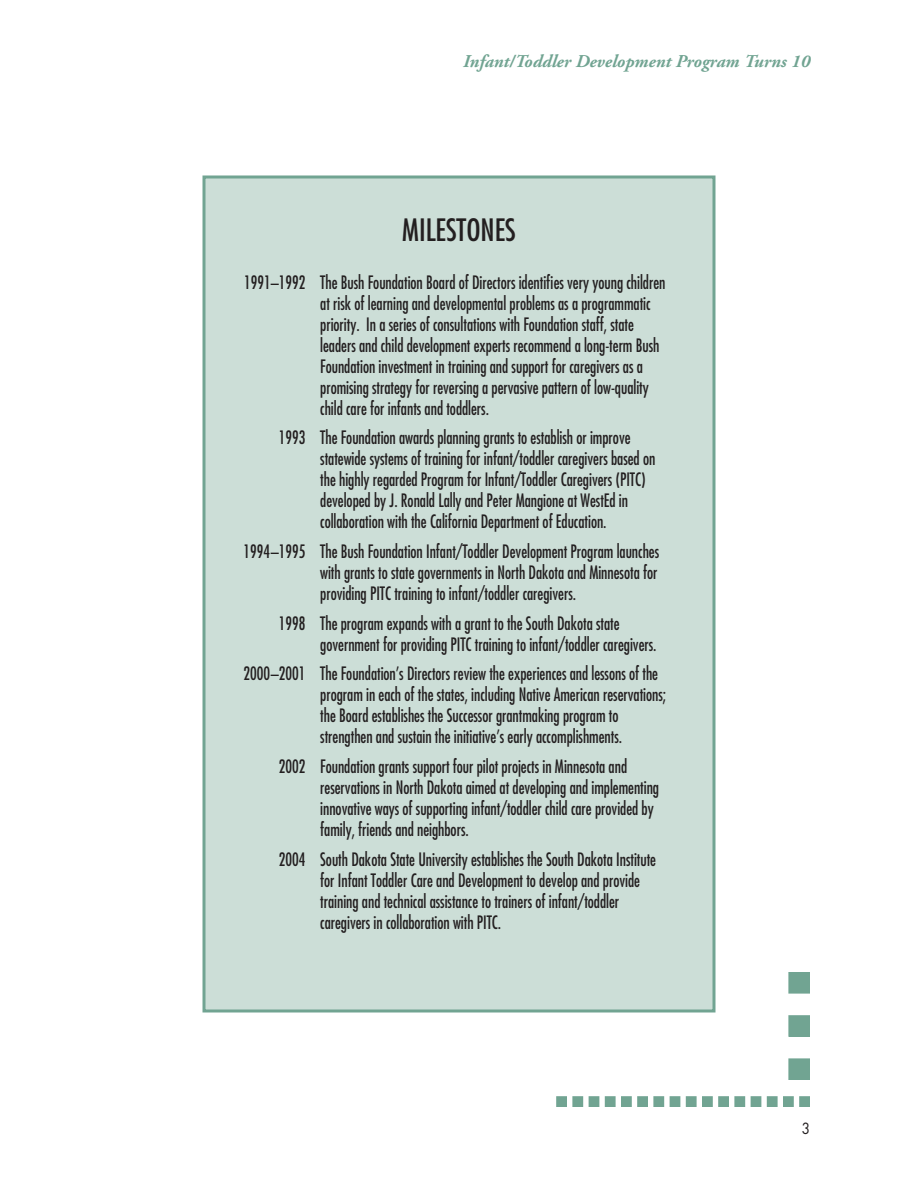
<style>
.page{position:relative;width:918px;height:1188px;background:#fff}
.page>*{position:absolute;margin:0;border:0;box-sizing:border-box;transform-origin:0 0}
.t1{font:condensed 30px "Futura LT";color:#231f20}
.t2{font:condensed 18px/21px "Futura LT";color:#231f20;scale:.9 1}
.t3{font:italic 700 18px "Adobe Garamond LT";color:#71a492}
.t4{font:15px "Futura LT";color:#231f20;scale:.9 1}
</style>
<div class="page">
<div style="left:789px;top:1059px;width:20px;height:20px;background:#71a492"></div>
<div style="left:788px;top:1058px;width:22px;height:22px;border:2px solid #71a492"></div>
<div style="left:789px;top:1016px;width:20px;height:20px;background:#71a492"></div>
<div style="left:788px;top:1015px;width:22px;height:22px;border:2px solid #71a492"></div>
<div style="left:789px;top:973px;width:20px;height:20px;background:#71a492"></div>
<div style="left:788px;top:972px;width:22px;height:22px;border:2px solid #71a492"></div>
<div style="left:800px;top:1097px;width:9px;height:9px;background:#71a492"></div>
<div style="left:799px;top:1096px;width:11px;height:11px;border:2px solid #71a492"></div>
<div style="left:768px;top:1097px;width:9px;height:9px;background:#71a492"></div>
<div style="left:767px;top:1096px;width:11px;height:11px;border:2px solid #71a492"></div>
<div style="left:751px;top:1097px;width:10px;height:9px;background:#71a492"></div>
<div style="left:751px;top:1096px;width:10px;height:11px;border:2px solid #71a492"></div>
<div style="left:784px;top:1097px;width:9px;height:9px;background:#71a492"></div>
<div style="left:783px;top:1096px;width:11px;height:11px;border:2px solid #71a492"></div>
<div style="left:735px;top:1097px;width:9px;height:9px;background:#71a492"></div>
<div style="left:734px;top:1096px;width:11px;height:11px;border:2px solid #71a492"></div>
<div style="left:703px;top:1097px;width:9px;height:9px;background:#71a492"></div>
<div style="left:702px;top:1096px;width:11px;height:11px;border:2px solid #71a492"></div>
<div style="left:687px;top:1097px;width:9px;height:9px;background:#71a492"></div>
<div style="left:686px;top:1096px;width:11px;height:11px;border:2px solid #71a492"></div>
<div style="left:719px;top:1097px;width:9px;height:9px;background:#71a492"></div>
<div style="left:718px;top:1096px;width:11px;height:11px;border:2px solid #71a492"></div>
<div style="left:670px;top:1097px;width:10px;height:9px;background:#71a492"></div>
<div style="left:670px;top:1096px;width:10px;height:11px;border:2px solid #71a492"></div>
<div style="left:638px;top:1097px;width:9px;height:9px;background:#71a492"></div>
<div style="left:637px;top:1096px;width:11px;height:11px;border:2px solid #71a492"></div>
<div style="left:622px;top:1097px;width:9px;height:9px;background:#71a492"></div>
<div style="left:621px;top:1096px;width:11px;height:11px;border:2px solid #71a492"></div>
<div style="left:654px;top:1097px;width:9px;height:9px;background:#71a492"></div>
<div style="left:653px;top:1096px;width:11px;height:11px;border:2px solid #71a492"></div>
<div style="left:606px;top:1097px;width:9px;height:9px;background:#71a492"></div>
<div style="left:605px;top:1096px;width:11px;height:11px;border:2px solid #71a492"></div>
<div style="left:573px;top:1097px;width:9px;height:9px;background:#71a492"></div>
<div style="left:572px;top:1096px;width:11px;height:11px;border:2px solid #71a492"></div>
<div style="left:557px;top:1097px;width:9px;height:9px;background:#71a492"></div>
<div style="left:556px;top:1096px;width:11px;height:11px;border:2px solid #71a492"></div>
<div style="left:589px;top:1097px;width:10px;height:9px;background:#71a492"></div>
<div style="left:589px;top:1096px;width:10px;height:11px;border:2px solid #71a492"></div>
<div style="left:204px;top:177px;width:510px;height:834px;background:#ccded7"></div>
<div style="left:202px;top:175px;width:514px;height:837px;border:3px solid #71a492"></div>
<p class="t3" style="left:463px;top:51px;width:348px">Infant/Toddler Development Program Turns 10</p>
<h1 class="t1" style="left:402px;top:212px;width:115px">MILESTONES</h1>
<p class="t2" style="left:320px;top:271px;width:385px;text-indent:-76px">1991–1992 The Bush Foundation Board of Directors identifies very young children at risk of learning and developmental problems as a programmatic priority. In a series of consultations with Foundation staff, state leaders and child development experts recommend a long-term Bush Foundation investment in training and support for caregivers as a promising strategy for reversing a pervasive pattern of low-quality child care for infants and toddlers.</p>
<p class="t2" style="left:320px;top:427px;width:374px;text-indent:-41px">1993 The Foundation awards planning grants to establish or improve statewide systems of training for infant/toddler caregivers based on the highly regarded Program for Infant/Toddler Caregivers (PITC) developed by J. Ronald Lally and Peter Mangione at WestEd in collaboration with the California Department of Education.</p>
<p class="t2" style="left:320px;top:541px;width:378px;text-align:justify;text-indent:-77px">1994–1995 The Bush Foundation Infant/Toddler Development Program launches with grants to state governments in North Dakota and Minnesota for providing PITC training to infant/toddler caregivers.</p>
<p class="t2" style="left:320px;top:612px;width:375px;text-indent:-41px">1998 The program expands with a grant to the South Dakota state government for providing PITC training to infant/toddler caregivers.</p>
<p class="t2" style="left:320px;top:663px;width:386px;text-indent:-77px">2000–2001 The Foundation’s Directors review the experiences and lessons of the program in each of the states, including Native American reservations; the Board establishes the Successor grantmaking program to strengthen and sustain the initiative’s early accomplishments.</p>
<p class="t2" style="left:320px;top:756px;width:378px;text-indent:-41px">2002 Foundation grants support four pilot projects in Minnesota and reservations in North Dakota aimed at developing and implementing innovative ways of supporting infant/toddler child care provided by family, friends and neighbors.</p>
<p class="t2" style="left:320px;top:848px;width:375px;text-indent:-41px">2004 South Dakota State University establishes the South Dakota Institute for Infant Toddler Care and Development to develop and provide training and technical assistance to trainers of infant/toddler caregivers in collaboration with PITC.</p>
<p class="t4" style="left:802px;top:1119px;width:11px">3</p>
</div>
